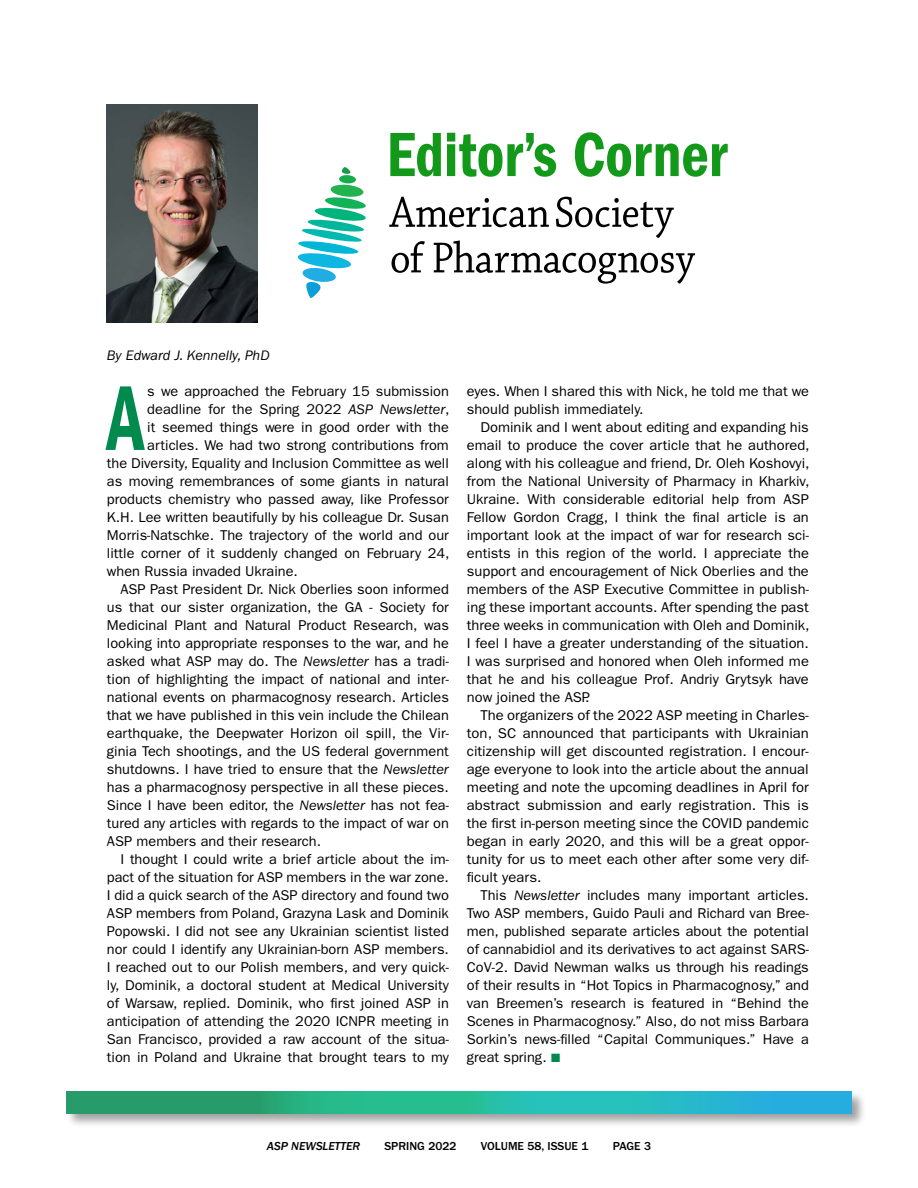
<style>
.page{position:relative;width:918px;height:1188px;background:#fff}
.page>*{position:absolute;margin:0;border:0;box-sizing:border-box;transform-origin:0 0}
.t1{font:95.25px "ITC Franklin Gothic Std Dm Cd";color:#008a4e;scale:.77 1}
.t2{font:64.65px "ITC Franklin Gothic Std Dm Cd";color:#139919;scale:.93 1}
.t3{font:14.25px/18px "ITC Franklin Gothic Std";color:#000;text-align:justify}
.t4{font:14.25px/18px "ITC Franklin Gothic Std";color:#000;text-align:justify;scale:1.04 1}
.t5{font:italic 14.25px "ITC Franklin Gothic Std";color:#000}
.t6{font:500 12px "ITC Franklin Gothic Std";color:#000}
.t7{font:12px "ITC Franklin Gothic Std Med It";color:#000}
.s1{font-style:italic}
.s2{color:#008a4e}
</style>
<div class="page">
<div style="left:66px;top:1091px;width:800px;height:37px;background:#000;opacity:.45"></div>
<svg style="left:67px;top:1092px;width:784px;height:21px;background:#27b19e"></svg>
<img style="left:107px;top:104px;width:150px;height:218px">
<svg style="left:389px;top:197px;width:306px;height:87px"></svg>
<svg style="left:342px;top:167px;width:9px;height:7px"></svg>
<div style="left:339px;top:175px;width:17px;height:9px;background:#16ab4b;border-radius:50%"></div>
<svg style="left:297px;top:184px;width:69px;height:114px"></svg>
<h2 class="t2" style="left:387px;top:118px;width:368px">Editor’s Corner</h2>
<p class="t5" style="left:107px;top:347px;width:164px">By Edward J. Kennelly, PhD</p>
<h1 class="t1" style="left:107px;top:364px;width:50px">A</h1>
<p class="t3" style="left:147px;top:382px;width:303px">s we approached the February 15 submission</p>
<p class="t3" style="left:147px;top:400px;width:304px">deadline for the Spring 2022 <span class="s1">ASP Newsletter</span>,</p>
<p class="t3" style="left:147px;top:418px;width:303px">it seemed things were in good order with the</p>
<p class="t3" style="left:147px;top:436px;width:303px">articles. We had two strong contributions from</p>
<p class="t3" style="left:107px;top:454px;width:343px">the Diversity, Equality and Inclusion Committee as well</p>
<p class="t3" style="left:107px;top:472px;width:343px">as moving remembrances of some giants in natural</p>
<p class="t3" style="left:107px;top:490px;width:344px">products chemistry who passed away, like Professor</p>
<p class="t3" style="left:107px;top:508px;width:343px">K.H. Lee written beautifully by his colleague Dr. Susan</p>
<p class="t3" style="left:107px;top:526px;width:344px">Morris-Natschke. The trajectory of the world and our</p>
<p class="t3" style="left:107px;top:544px;width:344px">little corner of it suddenly changed on February 24,</p>
<p class="t3" style="left:107px;top:562px;width:192px">when Russia invaded Ukraine.</p>
<p class="t3" style="left:120px;top:580px;width:330px">ASP Past President Dr. Nick Oberlies soon informed</p>
<p class="t3" style="left:107px;top:598px;width:344px">us that our sister organization, the GA - Society for</p>
<p class="t3" style="left:107px;top:616px;width:343px">Medicinal Plant and Natural Product Research, was</p>
<p class="t3" style="left:107px;top:634px;width:344px">looking into appropriate responses to the war, and he</p>
<p class="t3" style="left:107px;top:652px;width:344px">asked what ASP may do. The <span class="s1">Newsletter</span> has a tradi-</p>
<p class="t3" style="left:107px;top:670px;width:344px">tion of highlighting the impact of national and inter-</p>
<p class="t3" style="left:107px;top:688px;width:344px">national events on pharmacognosy research. Articles</p>
<p class="t3" style="left:107px;top:706px;width:343px">that we have published in this vein include the Chilean</p>
<p class="t3" style="left:107px;top:724px;width:344px">earthquake, the Deepwater Horizon oil spill, the Vir-</p>
<p class="t3" style="left:107px;top:742px;width:343px">ginia Tech shootings, and the US federal government</p>
<p class="t3" style="left:107px;top:760px;width:343px">shutdowns. I have tried to ensure that the <span class="s1">Newsletter</span></p>
<p class="t3" style="left:107px;top:778px;width:343px">has a pharmacognosy perspective in all these pieces.</p>
<p class="t3" style="left:107px;top:796px;width:344px">Since I have been editor, the <span class="s1">Newsletter</span> has not fea-</p>
<p class="t3" style="left:107px;top:814px;width:344px">tured any articles with regards to the impact of war on</p>
<p class="t3" style="left:107px;top:832px;width:216px">ASP members and their research.</p>
<p class="t3" style="left:120px;top:850px;width:330px">I thought I could write a brief article about the im-</p>
<p class="t3" style="left:107px;top:868px;width:344px">pact of the situation for ASP members in the war zone.</p>
<p class="t3" style="left:107px;top:886px;width:343px">I did a quick search of the ASP directory and found two</p>
<p class="t3" style="left:107px;top:904px;width:343px">ASP members from Poland, Grazyna Lask and Dominik</p>
<p class="t3" style="left:107px;top:922px;width:344px">Popowski. I did not see any Ukrainian scientist listed</p>
<p class="t3" style="left:107px;top:940px;width:344px">nor could I identify any Ukrainian-born ASP members.</p>
<p class="t3" style="left:107px;top:958px;width:344px">I reached out to our Polish members, and very quick-</p>
<p class="t3" style="left:107px;top:976px;width:343px">ly, Dominik, a doctoral student at Medical University</p>
<p class="t3" style="left:107px;top:994px;width:344px">of Warsaw, replied. Dominik, who first joined ASP in</p>
<p class="t3" style="left:107px;top:1012px;width:344px">anticipation of attending the 2020 ICNPR meeting in</p>
<p class="t3" style="left:107px;top:1030px;width:344px">San Francisco, provided a raw account of the situa-</p>
<p class="t3" style="left:107px;top:1048px;width:344px">tion in Poland and Ukraine that brought tears to my</p>
<p class="t3" style="left:467px;top:382px;width:343px">eyes. When I shared this with Nick, he told me that we should publish immediately.</p>
<p class="t3" style="left:467px;top:418px;width:344px;text-indent:14px">Dominik and I went about editing and expanding his email to produce the cover article that he authored, along with his colleague and friend, Dr. Oleh Koshovyi, from the National University of Pharmacy in Kharkiv, Ukraine. With considerable editorial help from ASP Fellow Gordon Cragg, I think the final article is an important look at the impact of war for research sci&shy;entists in this region of the world. I appreciate the support and encouragement of Nick Oberlies and the members of the ASP Executive Committee in publish&shy;ing these important accounts. After spending the past three weeks in communication with Oleh and Dominik, I feel I have a greater understanding of the situation.<br>I was surprised and honored when Oleh informed me that he and his colleague Prof. Andriy Grytsyk have now joined the ASP.</p>
<p class="t4" style="left:467px;top:706px;width:330px;text-indent:14px">The organizers of the 2022 ASP meeting in Charles&shy;ton, SC announced that participants with Ukrainian citizenship will get discounted registration. I encour&shy;age everyone to look into the article about the annual meeting and note the upcoming deadlines in April for abstract submission and early registration. This is the first in-person meeting since the COVID pandemic began in early 2020, and this will be a great oppor&shy;tunity for us to meet each other after some very dif&shy;ficult years.</p>
<p class="t3" style="left:467px;top:886px;width:344px;text-indent:14px">This <span class="s1">Newsletter</span> includes many important articles.<br>Two ASP members, Guido Pauli and Richard van Bree&shy;men, published separate articles about the potential of cannabidiol and its derivatives to act against SARS-CoV-2. David Newman walks us through his readings of their results in “Hot Topics in Pharmacognosy,” and van Breemen’s research is featured in “Behind the Scenes in Pharmacognosy.” Also, do not miss Barbara Sorkin’s news-filled “Capital Communiques.” Have a great spring. <span class="s2">■</span></p>
<p class="t7" style="left:267px;top:1139px;width:95px">ASP NEWSLETTER</p>
<p class="t6" style="left:384px;top:1139px;width:74px">SPRING 2022</p>
<p class="t6" style="left:481px;top:1139px;width:109px">VOLUME 58, ISSUE 1</p>
<p class="t6" style="left:613px;top:1139px;width:40px">PAGE 3</p>
</div>
